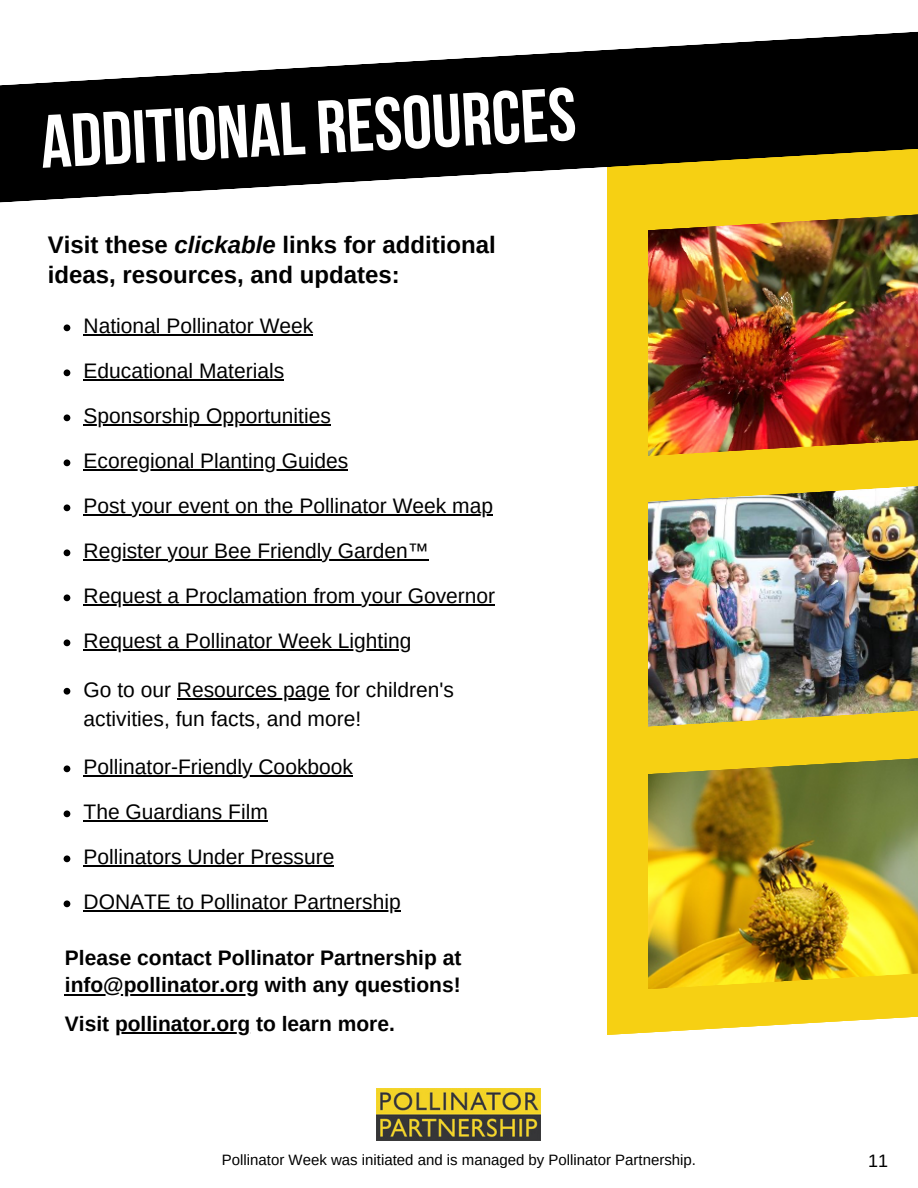
<style>
.page{position:relative;width:918px;height:1188px;background:#fff}
.page>*{position:absolute;margin:0;border:0;box-sizing:border-box;transform-origin:0 0}
.t1{font:700 75px "Bebas Neue";color:#fff}
.t2{font:700 24px/30.3px "Arimo";color:#000}
.t3{font:21px/45px "Arimo";color:#000}
.t4{font:700 21px/27px "Arimo";color:#000}
.t5{font:18px "Arimo";color:#000}
.t6{font:15px "Arimo";color:#000}
.s1{font-style:italic}
</style>
<div class="page">
<div style="left:607px;top:143px;width:311px;height:891px;background:#f6d013"></div>
<svg style="left:0;top:31px;width:918px;height:172px;fill:#000"></svg>
<img style="left:377px;top:1089px;width:164px;height:52px">
<svg style="left:64px;top:324px;width:6px;height:7px"></svg>
<hr style="left:84px;top:335px;width:229px;height:1px;background:#000">
<svg style="left:64px;top:369px;width:6px;height:7px"></svg>
<hr style="left:84px;top:380px;width:200px;height:1px;background:#000">
<svg style="left:64px;top:414px;width:6px;height:7px"></svg>
<hr style="left:84px;top:425px;width:247px;height:1px;background:#000">
<svg style="left:64px;top:459px;width:6px;height:7px"></svg>
<hr style="left:84px;top:470px;width:264px;height:1px;background:#000">
<svg style="left:64px;top:504px;width:6px;height:7px"></svg>
<hr style="left:84px;top:515px;width:409px;height:1px;background:#000">
<svg style="left:64px;top:549px;width:6px;height:7px"></svg>
<hr style="left:84px;top:560px;width:345px;height:1px;background:#000">
<svg style="left:64px;top:594px;width:6px;height:7px"></svg>
<hr style="left:84px;top:605px;width:411px;height:1px;background:#000">
<svg style="left:64px;top:639px;width:6px;height:7px"></svg>
<hr style="left:84px;top:650px;width:327px;height:1px;background:#000">
<svg style="left:64px;top:688px;width:6px;height:7px"></svg>
<hr style="left:177px;top:698px;width:153px;height:1px;background:#000">
<svg style="left:64px;top:765px;width:6px;height:7px"></svg>
<hr style="left:84px;top:776px;width:269px;height:1px;background:#000">
<svg style="left:64px;top:810px;width:6px;height:7px"></svg>
<hr style="left:84px;top:821px;width:184px;height:1px;background:#000">
<svg style="left:64px;top:855px;width:6px;height:7px"></svg>
<hr style="left:84px;top:866px;width:250px;height:1px;background:#000">
<svg style="left:64px;top:900px;width:6px;height:7px"></svg>
<hr style="left:84px;top:911px;width:317px;height:1px;background:#000">
<img style="left:649px;top:231px;width:269px;height:197px">
<svg style="left:627px;top:164px;width:291px;height:67px"></svg>
<img style="left:649px;top:503px;width:269px;height:196px">
<img style="left:649px;top:775px;width:269px;height:187px">
<img style="left:648px;top:428px;width:270px;height:75px">
<img style="left:648px;top:699px;width:270px;height:76px">
<svg style="left:607px;top:962px;width:311px;height:73px"></svg>
<hr style="left:65px;top:994px;width:194px;height:1px;background:#000">
<hr style="left:115px;top:1032px;width:135px;height:2px;background:#000">
<h1 class="t1" style="left:39px;top:112px;width:538px;rotate:-3deg">Additional resources</h1>
<p class="t2" style="left:48px;top:229px;width:450px">Visit these <span class="s1">clickable</span> links for additional ideas, resources, and updates:</p>
<p class="t3" style="left:84px;top:304px;width:413px">National Pollinator Week<br>Educational Materials<br>Sponsorship Opportunities<br>Ecoregional Planting Guides<br>Post your event on the Pollinator Week map<br>Register your Bee Friendly Garden™<br>Request a Proclamation from your Governor<br>Request a Pollinator Week Lighting</p>
<p class="t3" style="left:84px;top:675px;width:372px;line-height:29.2px">Go to our Resources page for children's activities, fun facts, and more!</p>
<p class="t3" style="left:84px;top:745px;width:319px">Pollinator-Friendly Cookbook<br>The Guardians Film<br>Pollinators Under Pressure<br>DONATE to Pollinator Partnership</p>
<p class="t4" style="left:65px;top:945px;width:398px">Please contact Pollinator Partnership at info@pollinator.org with any questions!</p>
<p class="t4" style="left:65px;top:1010px;width:332px">Visit pollinator.org to learn more.</p>
<p class="t6" style="left:222px;top:1151px;width:476px">Pollinator Week was initiated and is managed by Pollinator Partnership.</p>
<p class="t5" style="left:868px;top:1151px;width:22px">11</p>
</div>
